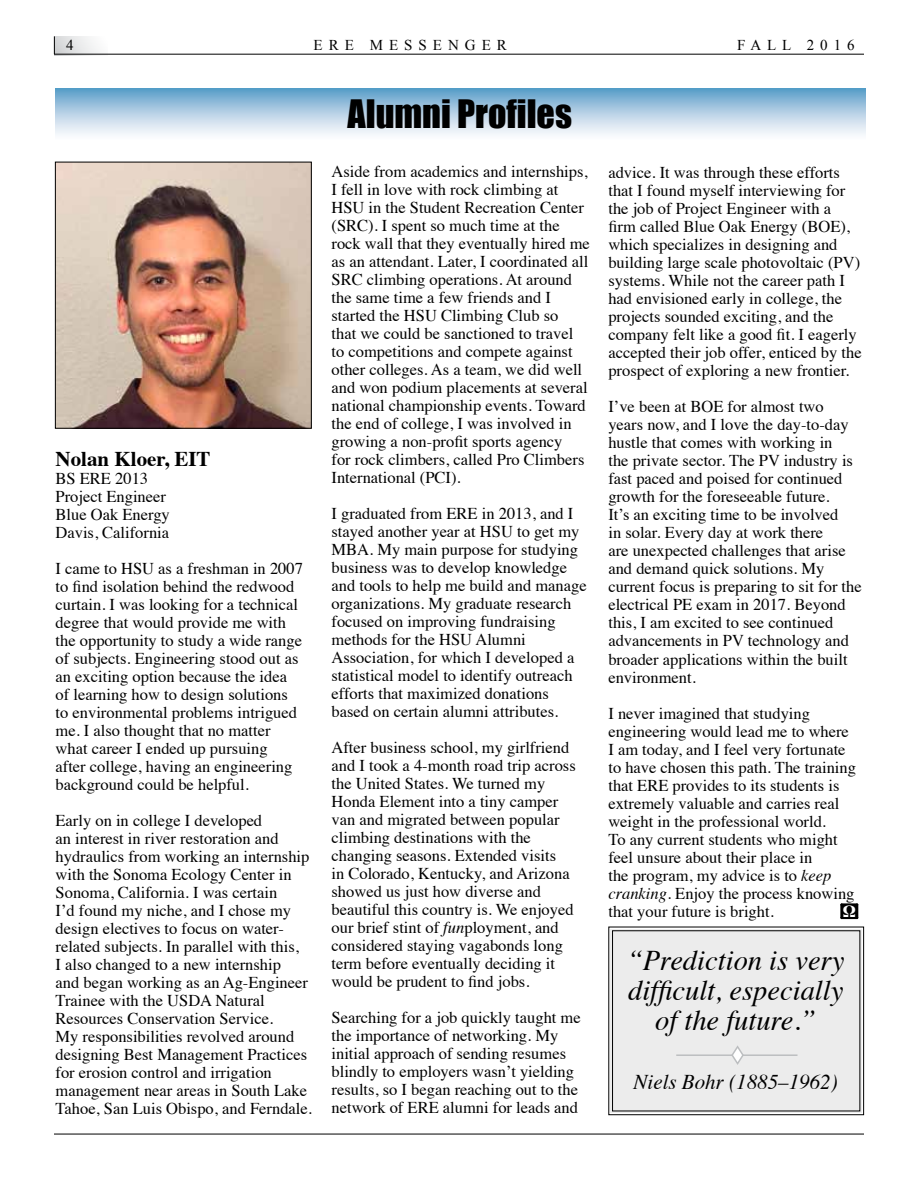
<style>
.page{position:relative;width:918px;height:1188px;background:#fff}
.page>*{position:absolute;margin:0;border:0;box-sizing:border-box;transform-origin:0 0}
.t1{font:36px "Impact";color:#000}
.t2{font:italic 28.5px/30px "Times";color:#000;text-align:center}
.t3{font:italic 21px "Times";color:#000}
.t4{font:700 21px "Times";color:#000}
.t5{font:16.5px/18px "Times";color:#000}
.t6{font:700 16.5px "Times";color:#fff}
.t7{font:15px "Times New Roman";letter-spacing:.4em;color:#000}
.s1{font-style:italic}
</style>
<div class="page">
<div style="left:56px;top:89px;width:810px;height:52px;background:linear-gradient(to bottom,#64a2cb,#fff)"></div>
<svg style="left:608px;top:926px;width:256px;height:189px;background:#e4e4e4"></svg>
<hr style="left:676px;top:1054px;width:122px;height:2px;background:#bcbec0">
<svg style="left:730px;top:1044px;width:15px;height:22px"></svg>
<hr style="left:54px;top:1134px;width:810px;height:1px;background:#000">
<img style="left:57px;top:164px;width:253px;height:263px">
<div style="left:55px;top:162px;width:257px;height:267px;border:1px solid #000"></div>
<div style="left:841px;top:905px;width:17px;height:13px;border:1px solid #000"></div>
<div style="left:842px;top:904px;width:15px;height:15px;background:#000"></div>
<div style="left:54px;top:36px;width:54px;height:20px;background:linear-gradient(to right,#d2d4d5,#fff)"></div>
<hr style="left:54px;top:54px;width:810px;height:1px;background:#000">
<svg style="left:54px;top:36px;width:1px;height:18px"></svg>
<p class="t7" style="left:66px;top:35px;width:9px">4</p>
<p class="t7" style="left:314px;top:35px;width:195px">ERE MESSENGER</p>
<p class="t7" style="left:737px;top:35px;width:119px">FALL 2016</p>
<p class="t4" style="left:56px;top:439px;width:156px">Nolan Kloer, EIT</p>
<p class="t5" style="left:56px;top:468px;width:116px">BS ERE 2013<br>Project Engineer<br>Blue Oak Energy<br>Davis, California</p>
<p class="t5" style="left:56px;top:558px;width:249px">I came to HSU as a freshman in 2007 to find isolation behind the redwood curtain. I was looking for a technical degree that would provide me with the opportunity to study a wide range of subjects. Engineering stood out as an exciting option because the idea of learning how to design solutions to environmental problems intrigued me. I also thought that no matter what career I ended up pursuing<br>after college, having an engineering background could be helpful.</p>
<p class="t5" style="left:56px;top:810px;width:258px">Early on in college I developed<br>an interest in river restoration and hydraulics from working an internship with the Sonoma Ecology Center in Sonoma, California. I was certain<br>I’d found my niche, and I chose my design electives to focus on water&shy;related subjects. In parallel with this,<br>I also changed to a new internship<br>and began working as an Ag-Engineer Trainee with the USDA Natural Resources Conservation Service.<br>My responsibilities revolved around designing Best Management Practices for erosion control and irrigation management near areas in South Lake Tahoe, San Luis Obispo, and Ferndale.</p>
<h1 class="t1" style="left:348px;top:86px;width:226px">Alumni Profiles</h1>
<p class="t5" style="left:332px;top:161px;width:260px">Aside from academics and internships, I fell in love with rock climbing at HSU in the Student Recreation Center (SRC). I spent so much time at the rock wall that they eventually hired me as an attendant. Later, I coordinated all SRC climbing operations. At around the same time a few friends and I started the HSU Climbing Club so<br>that we could be sanctioned to travel to competitions and compete against other colleges. As a team, we did well and won podium placements at several national championship events. Toward the end of college, I was involved in growing a non-profit sports agency<br>for rock climbers, called Pro Climbers International (PCI).</p>
<p class="t5" style="left:332px;top:503px;width:257px">I graduated from ERE in 2013, and I stayed another year at HSU to get my MBA. My main purpose for studying business was to develop knowledge and tools to help me build and manage organizations. My graduate research focused on improving fundraising methods for the HSU Alumni Association, for which I developed a statistical model to identify outreach efforts that maximized donations based on certain alumni attributes.</p>
<p class="t5" style="left:332px;top:737px;width:246px">After business school, my girlfriend and I took a 4-month road trip across the United States. We turned my Honda Element into a tiny camper van and migrated between popular climbing destinations with the changing seasons. Extended visits<br>in Colorado, Kentucky, and Arizona showed us just how diverse and beautiful this country is. We enjoyed our brief stint of <span class="s1">fun</span>ployment, and considered staying vagabonds long term before eventually deciding it would be prudent to find jobs.</p>
<p class="t5" style="left:332px;top:1007px;width:251px">Searching for a job quickly taught me the importance of networking. My initial approach of sending resumes blindly to employers wasn’t yielding results, so I began reaching out to the network of ERE alumni for leads and</p>
<p class="t5" style="left:608px;top:163px;width:255px">advice. It was through these efforts that I found myself interviewing for the job of Project Engineer with a firm called Blue Oak Energy (BOE), which specializes in designing and building large scale photovoltaic (PV) systems. While not the career path I had envisioned early in college, the projects sounded exciting, and the company felt like a good fit. I eagerly accepted their job offer, enticed by the prospect of exploring a new frontier.</p>
<p class="t5" style="left:608px;top:397px;width:255px">I’ve been at BOE for almost two years now, and I love the day-to-day hustle that comes with working in<br>the private sector. The PV industry is fast paced and poised for continued growth for the foreseeable future.<br>It’s an exciting time to be involved<br>in solar. Every day at work there<br>are unexpected challenges that arise and demand quick solutions. My current focus is preparing to sit for the electrical PE exam in 2017. Beyond this, I am excited to see continued advancements in PV technology and broader applications within the built environment.</p>
<p class="t5" style="left:608px;top:703px;width:249px">I never imagined that studying engineering would lead me to where I am today, and I feel very fortunate to have chosen this path. The training that ERE provides to its students is extremely valuable and carries real weight in the professional world.<br>To any current students who might feel unsure about their place in<br>the program, my advice is to <span class="s1">keep cranking</span>. Enjoy the process knowing that your future is bright.</p>
<p class="t6" style="left:843px;top:896px;width:14px">Ω</p>
<h2 class="t2" style="left:627px;top:944px;width:219px">“Prediction is very difficult, especially of the future.”</h2>
<p class="t3" style="left:634px;top:1064px;width:206px">Niels Bohr (1885–1962)</p>
</div>
